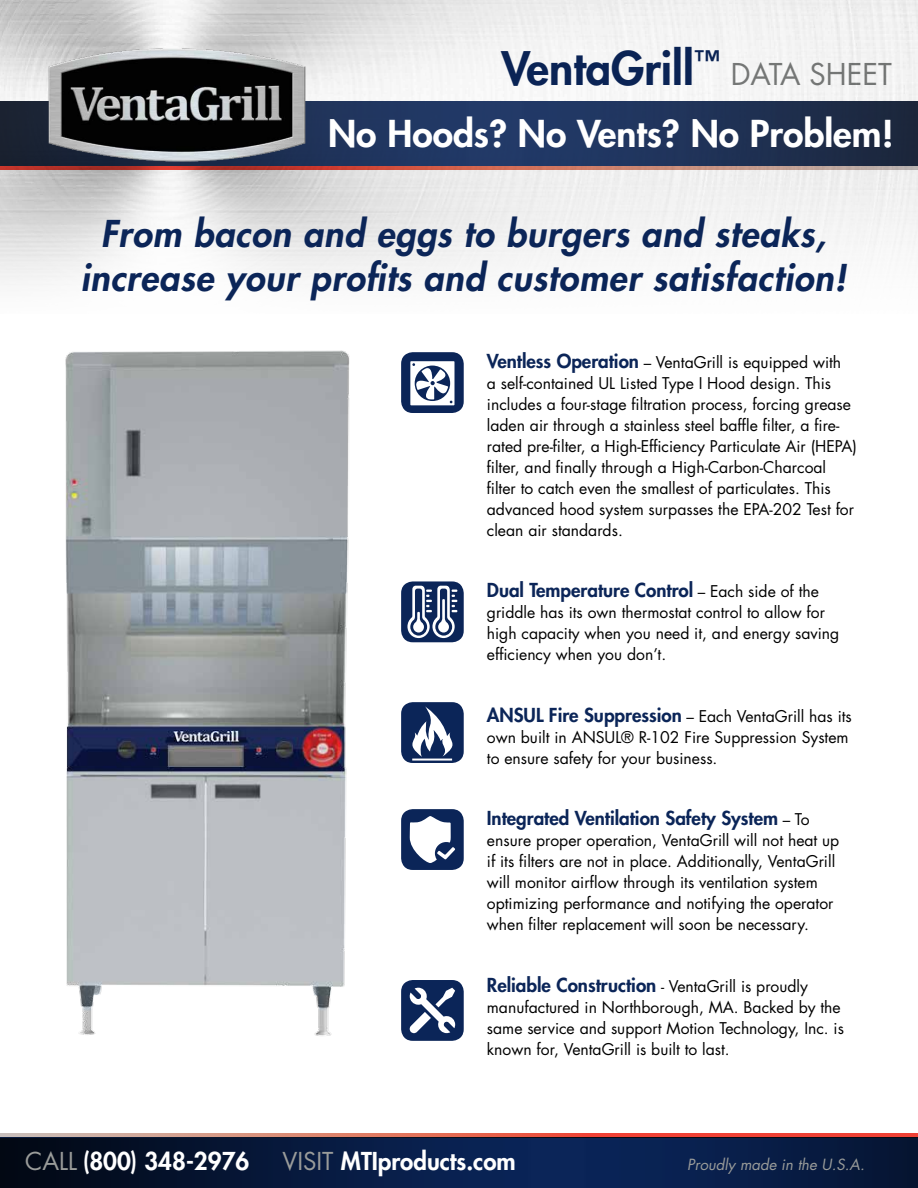
<style>
.page{position:relative;width:918px;height:1188px;background:#fff}
.page>*{position:absolute;margin:0;border:0;box-sizing:border-box;transform-origin:0 0}
.t1{font:800 45px "Futura Std";color:#0b2558}
.t2{font:italic 800 36px/43.2px "Futura Std";letter-spacing:.02em;color:#0b2558;text-align:center}
.t3{font:800 36px "Futura Std";color:#fff}
.t4{font:29.25px "Futura Std";color:#7a7c7b}
.t5{font:800 24px "Futura Std";color:#fff}
.t6{font:800 18.75px "Futura Std";color:#0b2558}
.t7{font:15.75px/21px "Futura Std";color:#000}
.t8{font:italic 15px "Futura Std";color:#9a9c9a}
.s1{font-weight:800;font-size:18.75px;color:#0b2558}
.s2{font-size:15px}
.s3{font-weight:400;font-size:15px;color:#000}
.s4{font-weight:400;font-size:15.75px;color:#000}
.s5{font-weight:400;color:#9a9c9a}
</style>
<div class="page">
<svg style="left:0;top:1138px;width:918px;height:50px;background:#07193e"></svg>
<svg style="left:0;top:101px;width:918px;height:65px;background:#1f3156"></svg>
<svg style="left:0;top:166px;width:918px;height:4px;background:#c66d5e"></svg>
<img style="left:39px;top:42px;width:277px;height:126px">
<img style="left:65px;top:350px;width:285px;height:686px">
<div style="left:401px;top:352px;width:63px;height:61px;background:#0b2558;border-radius:12px"></div>
<svg style="left:410px;top:361px;width:45px;height:44px"></svg>
<div style="left:401px;top:702px;width:63px;height:61px;background:#0b2558;border-radius:12px"></div>
<svg style="left:412px;top:706px;width:41px;height:55px"></svg>
<div style="left:401px;top:809px;width:63px;height:61px;background:#0b2558;border-radius:12px"></div>
<svg style="left:410px;top:816px;width:45px;height:47px"></svg>
<div style="left:401px;top:980px;width:63px;height:61px;background:#0b2558;border-radius:12px"></div>
<svg style="left:409px;top:988px;width:46px;height:45px"></svg>
<div style="left:401px;top:581px;width:63px;height:61px;background:#0b2558;border-radius:12px"></div>
<svg style="left:407px;top:586px;width:50px;height:52px"></svg>
<svg style="left:0;top:1133px;width:918px;height:5px;background:#b65b52"></svg>
<h1 class="t1" style="left:501px;top:40px;width:220px">VentaGrill<sup>™</sup></h1>
<h3 class="t4" style="left:731px;top:55px;width:163px">DATA SHEET</h3>
<h2 class="t3" style="left:328px;top:111px;width:567px">No Hoods? No Vents? No Problem!</h2>
<h2 class="t2" style="left:80px;top:213px;width:767px">From bacon and eggs to burgers and steaks, increase your profits and customer satisfaction!</h2>
<p class="t7" style="left:487px;top:352px;width:372px"><span class="s1">Ventless Operation</span> <span class="s2">–</span> VentaGrill is equipped with<br>a self-contained UL Listed Type I Hood design. This includes a four-stage filtration process, forcing grease laden air through a stainless steel baffle filter, a fire&shy;rated pre-filter, a High-Efficiency Particulate Air (HEPA) filter, and finally through a High-Carbon-Charcoal filter to catch even the smallest of particulates. This advanced hood system surpasses the EPA-202 Test for clean air standards.</p>
<p class="t6" style="left:487px;top:578px;width:334px">Dual Temperature Control <span class="s3">–</span> <span class="s4">Each side of the</span></p>
<p class="t7" style="left:487px;top:602px;width:354px">griddle has its own thermostat control to allow for high capacity when you need it, and energy saving efficiency when you don’t.</p>
<p class="t6" style="left:487px;top:703px;width:366px">ANSUL Fire Suppression <span class="s3">–</span> <span class="s4">Each VentaGrill has its</span></p>
<p class="t7" style="left:487px;top:727px;width:363px">own built in ANSUL® R-102 Fire Suppression System to ensure safety for your business.</p>
<p class="t6" style="left:487px;top:806px;width:324px">Integrated Ventilation Safety System <span class="s3">–</span> <span class="s4">To</span></p>
<p class="t7" style="left:487px;top:830px;width:354px">ensure proper operation, VentaGrill will not heat up if its filters are not in place. Additionally, VentaGrill will monitor airflow through its ventilation system optimizing performance and notifying the operator when filter replacement will soon be necessary.</p>
<p class="t6" style="left:487px;top:973px;width:323px">Reliable Construction <span class="s3">-</span> <span class="s4">VentaGrill is proudly</span></p>
<p class="t7" style="left:487px;top:997px;width:359px">manufactured in Northborough, MA. Backed by the same service and support Motion Technology, Inc. is known for, VentaGrill is built to last.</p>
<h3 class="t5" style="left:25px;top:1146px;width:226px"><span class="s5">CALL</span> (800) 348-2976</h3>
<h3 class="t5" style="left:282px;top:1146px;width:235px"><span class="s5">VISIT</span> MTIproducts.com</h3>
<p class="t8" style="left:687px;top:1155px;width:179px">Proudly made in the U.S.A.</p>
</div>
